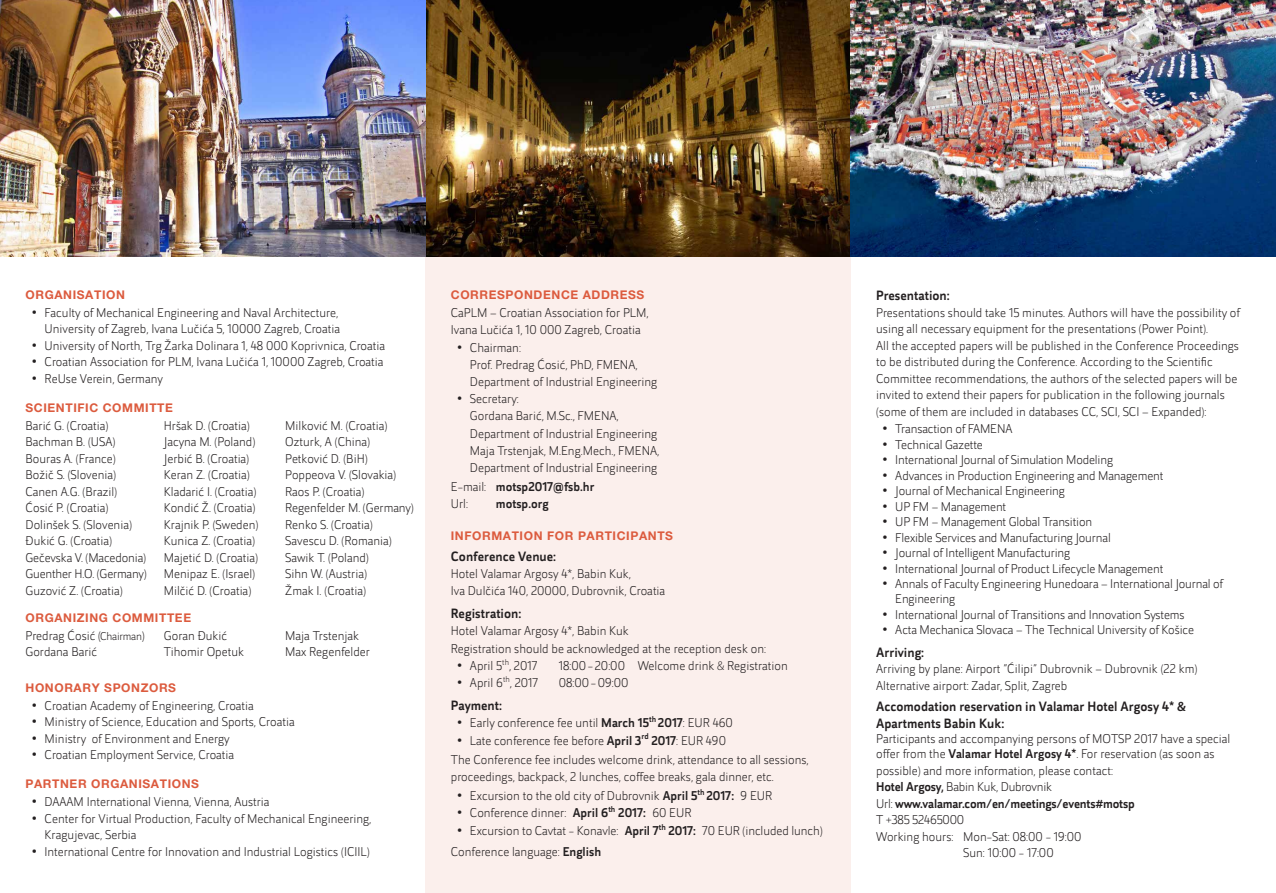
<style>
.page{position:relative;width:1276px;height:893px;background:#fff}
.page>*{position:absolute;margin:0;border:0;box-sizing:border-box;transform-origin:0 0}
.t1{font:500 13.5px/16.5px "Helia";color:#231f20}
.t2{font:300 12.75px/16.5px "Helia";color:#231f20}
.t3{font:500 12.75px/17.1px "Helia";letter-spacing:-.015em;color:#231f20}
.t4{font:700 12px "Helvetica Neue LT Pro";letter-spacing:.05em;color:#dc5b3e}
.s1{font-size:16.5px}
.s2{font-size:11.25px}
.s3{font-weight:300}
.s4{font-family:"Myriad Pro"}
.s5{font-weight:500}
.s6{font-family:"Myriad Pro";font-weight:600}
</style>
<div class="page">
<div style="left:425px;top:256px;width:425px;height:637px;background:#fbefec"></div>
<img style="left:0;top:0;width:1276px;height:256px">
<p class="t4" style="left:26px;top:287px;width:101px">ORGANISATION</p>
<p class="t2" style="left:32px;top:304px;width:310px;text-align:right"><span class="s1">•</span> Faculty of Mechanical Engineering and Naval Architecture,<br>University of Zagreb, Ivana Lučića 5, 10000 Zagreb, Croatia</p>
<p class="t2" style="left:32px;top:337px;width:355px"><span class="s1">•</span> University of North, Trg Žarka Dolinara 1, 48 000 Koprivnica, Croatia</p>
<p class="t2" style="left:32px;top:353px;width:353px"><span class="s1">•</span> Croatian Association for PLM, Ivana Lučića 1, 10000 Zagreb, Croatia</p>
<p class="t2" style="left:32px;top:370px;width:132px"><span class="s1">•</span> ReUse Verein, Germany</p>
<p class="t4" style="left:26px;top:400px;width:149px">SCIENTIFIC COMMITTE</p>
<p class="t2" style="left:26px;top:417px;width:123px">Barić G. (Croatia)<br>Bachman B. (USA)<br>Bouras A. (France)<br>Božič S. (Slovenia)<br>Canen A.G. (Brazil)<br>Ćosić P. (Croatia)<br>Dolinšek S. (Slovenia)<br>Đukić G. (Croatia)<br>Gečevska V. (Macedonia)<br>Guenther H.O. (Germany)<br>Guzović Z. (Croatia)</p>
<p class="t2" style="left:164px;top:417px;width:96px">Hršak D. (Croatia)<br>Jacyna M. (Poland)<br>Jerbić B. (Croatia)<br>Keran Z. (Croatia)<br>Kladarić I. (Croatia)<br>Kondić Ž. (Croatia)<br>Krajnik P. (Sweden)<br>Kunica Z. (Croatia)<br>Majetić D. (Croatia)<br>Menipaz E. (Israel)<br>Milčić D. (Croatia)</p>
<p class="t2" style="left:285px;top:417px;width:130px">Milković M. (Croatia)<br>Ozturk, A (China)<br>Petković D. (BiH)<br>Poppeova V. (Slovakia)<br>Raos P. (Croatia)<br>Regenfelder M. (Germany)<br>Renko S. (Croatia)<br>Savescu D. (Romania)<br>Sawik T. (Poland)<br>Sihn W. (Austria)<br>Žmak I. (Croatia)</p>
<p class="t4" style="left:26px;top:610px;width:167px">ORGANIZING COMMITTEE</p>
<p class="t2" style="left:26px;top:627px;width:121px">Predrag Ćosić (<span class="s2">Chairman</span>)<br>Gordana Barić</p>
<p class="t2" style="left:164px;top:627px;width:82px">Goran Đukić<br>Tihomir Opetuk</p>
<p class="t2" style="left:285px;top:627px;width:86px">Maja Trstenjak<br>Max Regenfelder</p>
<p class="t4" style="left:26px;top:680px;width:152px">HONORARY SPONZORS</p>
<p class="t2" style="left:32px;top:697px;width:223px"><span class="s1">•</span> Croatian Academy of Engineering, Croatia</p>
<p class="t2" style="left:32px;top:713px;width:264px"><span class="s1">•</span> Ministry of Science, Education and Sports, Croatia</p>
<p class="t2" style="left:32px;top:730px;width:199px"><span class="s1">•</span> Ministry of Environment and Energy</p>
<p class="t2" style="left:32px;top:746px;width:204px"><span class="s1">•</span> Croatian Employment Service, Croatia</p>
<p class="t4" style="left:26px;top:777px;width:175px">PARTNER ORGANISATIONS</p>
<p class="t2" style="left:32px;top:793px;width:239px"><span class="s1">•</span> DAAAM International Vienna, Vienna, Austria</p>
<p class="t2" style="left:45px;top:810px;width:328px;text-indent:-13px"><span class="s1">•</span> Center for Virtual Production, Faculty of Mechanical Engineering,<br>Kragujevac, Serbia</p>
<p class="t2" style="left:32px;top:843px;width:339px"><span class="s1">•</span> International Centre for Innovation and Industrial Logistics (ICIIL)</p>
<p class="t4" style="left:451px;top:287px;width:195px">CORRESPONDENCE ADDRESS</p>
<p class="t2" style="left:451px;top:304px;width:199px;line-height:17.1px">CaPLM – Croatian Association for PLM,<br>Ivana Lučića 1, 10 000 Zagreb, Croatia</p>
<p class="t2" style="left:470px;top:338px;width:189px;line-height:17.1px;text-indent:-13px"><span class="s1">•</span> Chairman:<br>Prof. Predrag Ćosić, PhD, FMENA,<br>Department of Industrial Engineering</p>
<p class="t2" style="left:470px;top:390px;width:191px;line-height:17.1px;text-indent:-13px"><span class="s1">•</span> Secretary:<br>Gordana Barić, M.Sc., FMENA,<br>Department of Industrial Engineering<br>Maja Trstenjak, M.Eng.Mech., FMENA,<br>Department of Industrial Engineering</p>
<p class="t3" style="left:451px;top:478px;width:145px"><span class="s3">E-mail:</span> motsp2017@fsb.hr<br><span class="s3">Url:</span></p>
<p class="t3" style="left:496px;top:495px;width:54px">motsp.org</p>
<p class="t4" style="left:451px;top:529px;width:224px">INFORMATION FOR PARTICIPANTS</p>
<p class="t1" style="left:451px;top:548px;width:107px">Conference Venue:</p>
<p class="t2" style="left:451px;top:565px;width:216px;line-height:17.1px">Hotel Valamar Argosy 4*, Babin Kuk,<br>Iva Dulčića 140, 20000, Dubrovnik, Croatia</p>
<p class="t1" style="left:451px;top:605px;width:72px">Registration:</p>
<p class="t2" style="left:451px;top:622px;width:317px;line-height:17.1px">Hotel Valamar Argosy 4*, Babin Kuk<br>Registration should be acknowledged at the reception desk on:</p>
<p class="t2" style="left:457px;top:657px;width:82px"><span class="s1">•</span> April 5<sup>th</sup>, 2017</p>
<p class="t2" style="left:559px;top:657px;width:230px">18:00- 20:00 Welcome drink <span class="s4">&amp;</span> Registration</p>
<p class="t2" style="left:457px;top:674px;width:82px"><span class="s1">•</span> April 6<sup>th</sup>, 2017</p>
<p class="t2" style="left:559px;top:674px;width:71px">08:00-09:00</p>
<p class="t1" style="left:451px;top:697px;width:53px">Payment:</p>
<p class="t2" style="left:457px;top:714px;width:277px"><span class="s1">•</span> Early conference fee until <span class="s5">March 15</span><sup>th</sup> <span class="s5">2017</span>: EUR 460</p>
<p class="t2" style="left:451px;top:730px;width:359px;line-height:19.4px;text-indent:6px"><span class="s1">•</span> Late conference fee before <span class="s5">April 3</span><sup>rd</sup> <span class="s5">2017</span>: EUR 490<br>The Conference fee includes welcome drink, attendance to all sessions,</p>
<p class="t2" style="left:451px;top:768px;width:324px">proceedings, backpack, 2 lunches, coffee breaks, gala dinner, etc.</p>
<p class="t2" style="left:457px;top:787px;width:316px"><span class="s1">•</span> Excursion to the old city of Dubrovnik <span class="s5">April 5</span><sup>th</sup> <span class="s5">2017:</span> 9 EUR</p>
<p class="t2" style="left:457px;top:805px;width:236px"><span class="s1">•</span> Conference dinner: <span class="s5">April 6</span><sup>th</sup> <span class="s5">2017:</span> 60 EUR</p>
<p class="t2" style="left:451px;top:819px;width:373px;line-height:21.1px;text-indent:6px"><span class="s1">•</span> Excursion to Cavtat - Konavle: <span class="s5">April 7</span><sup>th</sup> <span class="s5">2017:</span> 70 EUR (included lunch)<br>Conference language: <span class="s5">English</span></p>
<p class="t1" style="left:876px;top:287px;width:75px">Presentation:</p>
<p class="t2" style="left:876px;top:304px;width:365px">Presentations should take 15 minutes. Authors will have the possibility of using all necessary equipment for the presentations (Power Point).<br>All the accepted papers will be published in the Conference Proceedings to be distributed during the Conference. According to the Scientific Committee recommendations, the authors of the selected papers will be invited to extend their papers for publication in the following journals (some of them are included in databases CC, SCI, SCI – Expanded):</p>
<p class="t2" style="left:882px;top:421px;width:131px"><span class="s1">•</span> Transaction of FAMENA</p>
<p class="t2" style="left:882px;top:436px;width:102px"><span class="s1">•</span> Technical Gazette</p>
<p class="t2" style="left:882px;top:451px;width:232px"><span class="s1">•</span> International Journal of Simulation Modeling</p>
<p class="t2" style="left:882px;top:467px;width:282px"><span class="s1">•</span> Advances in Production Engineering and Management</p>
<p class="t2" style="left:882px;top:482px;width:184px"><span class="s1">•</span> Journal of Mechanical Engineering</p>
<p class="t2" style="left:882px;top:498px;width:125px"><span class="s1">•</span> UP FM – Management</p>
<p class="t2" style="left:882px;top:513px;width:211px"><span class="s1">•</span> UP FM – Management Global Transition</p>
<p class="t2" style="left:882px;top:529px;width:230px"><span class="s1">•</span> Flexible Services and Manufacturing Journal</p>
<p class="t2" style="left:882px;top:544px;width:189px"><span class="s1">•</span> Journal of Intelligent Manufacturing</p>
<p class="t2" style="left:882px;top:560px;width:282px"><span class="s1">•</span> International Journal of Product Lifecycle Management</p>
<p class="t2" style="left:895px;top:576px;width:329px;line-height:15.5px;text-indent:-13px"><span class="s1">•</span> Annals of Faculty Engineering Hunedoara – International Journal of<br>Engineering</p>
<p class="t2" style="left:882px;top:606px;width:304px"><span class="s1">•</span> International Journal of Transitions and Innovation Systems</p>
<p class="t2" style="left:882px;top:621px;width:313px"><span class="s1">•</span> Acta Mechanica Slovaca – The Technical University of Košice</p>
<p class="t1" style="left:876px;top:644px;width:50px">Arriving:</p>
<p class="t2" style="left:876px;top:661px;width:323px">Arriving by plane: Airport ”Ćilipi” Dubrovnik – Dubrovnik (22 km)<br>Alternative airport: Zadar, Split, Zagreb</p>
<p class="t1" style="left:876px;top:698px;width:311px">Accomodation reservation in Valamar Hotel Argosy 4* <span class="s6">&amp;<br></span>Apartments Babin Kuk:</p>
<p class="t2" style="left:876px;top:731px;width:356px;line-height:15.3px">Participants and accompanying persons of MOTSP 2017 have a special offer from the <span class="s5">Valamar Hotel Argosy 4*</span>. For reservation (as soon as</p>
<p class="t2" style="left:876px;top:762px;width:238px">possible) and more information, please contact:</p>
<p class="t2" style="left:876px;top:778px;width:178px"><span class="s5">Hotel Argosy,</span> Babin Kuk, Dubrovnik</p>
<p class="t3" style="left:876px;top:795px;width:260px"><span class="s3">Url:</span> www.valamar.com/en/meetings/events#motsp</p>
<p class="t2" style="left:876px;top:811px;width:90px">T +385 52465000</p>
<p class="t2" style="left:876px;top:828px;width:207px">Working hours: Mon-Sat: 08:00 - 19:00</p>
<p class="t2" style="left:963px;top:844px;width:92px">Sun: 10:00 - 17:00</p>
</div>
